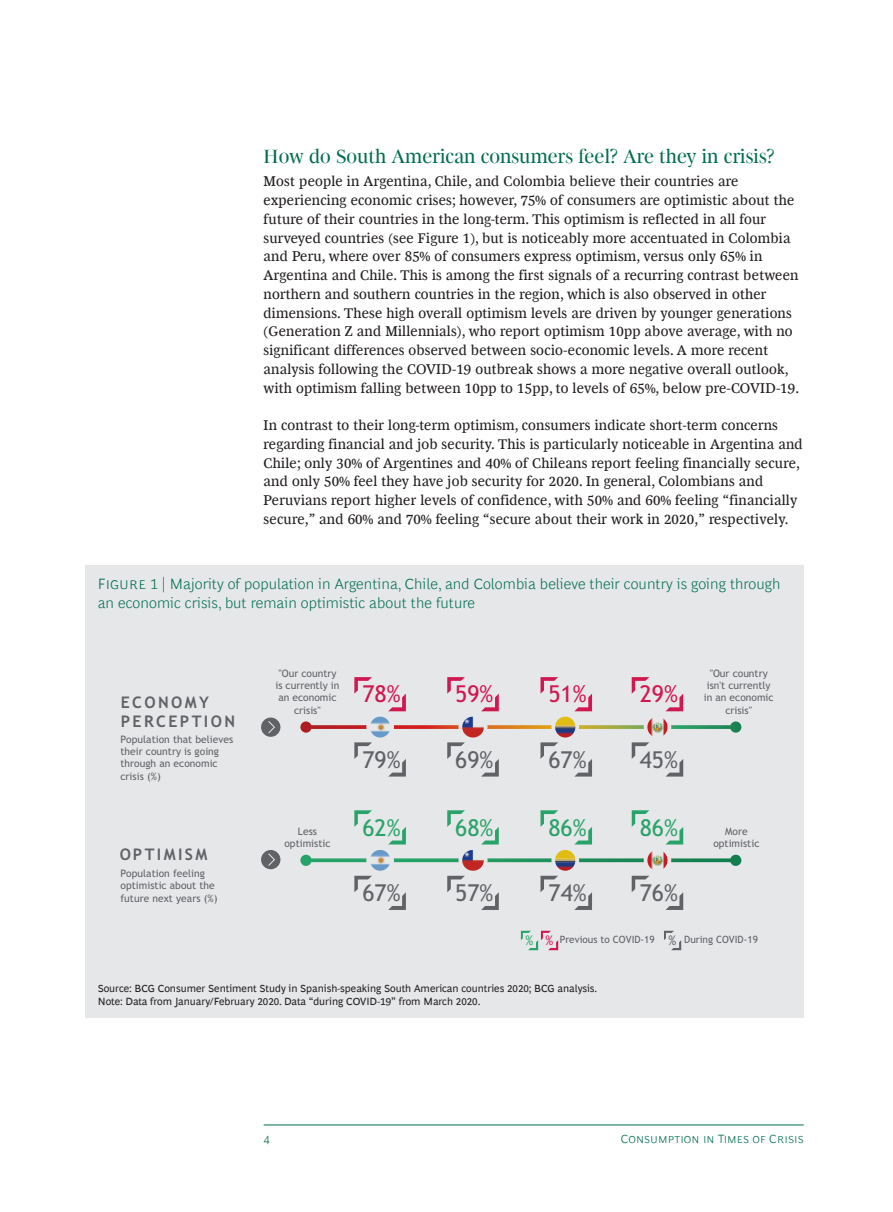
<style>
.page{position:relative;width:893px;height:1212px;background:#fff}
.page>*{position:absolute;margin:0;border:0;box-sizing:border-box;transform-origin:0 0}
.t1{font:23.25px "Trebuchet MS";color:#6c6d70}
.t2{font:23.25px "Trebuchet MS";color:#2db574}
.t3{font:23.25px "Trebuchet MS";color:#e71a58}
.t4{font:19.5px "Henderson BCG Serif Head";letter-spacing:.005em;color:#006e51}
.t5{font:700 16.05px/19.2px "Trebuchet MS";letter-spacing:.15em;color:#6c6d70}
.t6{font:300 15px/18.8px "Henderson BCG Sans";letter-spacing:.005em;color:#006e51}
.t7{font:14.25px/18.8px "Henderson BCG Serif";letter-spacing:.015em;color:#231f20}
.t8{font:13.2px "Trebuchet MS";color:#2db574}
.t9{font:13.2px "Trebuchet MS";color:#6c6d70}
.t10{font:300 12px "Henderson BCG Sans";color:#006e51}
.t11{font:10.5px/12.8px "Henderson BCG Sans";color:#231f20}
.t12{font:10.35px/12.3px "Trebuchet MS";letter-spacing:.005em;color:#6c6d70;text-align:center}
.t13{font:10.05px "Trebuchet MS";color:#6c6d70}
.s1{color:#e71a58}
</style>
<div class="page">
<hr style="left:264px;top:1125px;width:540px;height:1px;background:#006e51">
<div style="left:85px;top:566px;width:719px;height:452px;background:#e6e7e9"></div>
<svg style="left:261px;top:717px;width:19px;height:20px"></svg>
<svg style="left:268px;top:721px;width:7px;height:12px"></svg>
<div style="left:261px;top:850px;width:19px;height:19px;background:#616266;border-radius:50%"></div>
<svg style="left:268px;top:853px;width:7px;height:13px"></svg>
<svg style="left:664px;top:931px;width:17px;height:19px"></svg>
<svg style="left:521px;top:931px;width:37px;height:19px"></svg>
<svg style="left:300px;top:810px;width:441px;height:100px"></svg>
<svg style="left:300px;top:677px;width:441px;height:99px"></svg>
<h2 class="t4" style="left:264px;top:142px;width:513px">How do South American consumers feel? Are they in crisis?</h2>
<p class="t7" style="left:264px;top:171px;width:537px">Most people in Argentina, Chile, and Colombia believe their countries are experiencing economic crises; however, 75% of consumers are optimistic about the future of their countries in the long-term. This optimism is reflected in all four surveyed countries (see Figure 1), but is noticeably more accentuated in Colombia and Peru, where over 85% of consumers express optimism, versus only 65% in Argentina and Chile. This is among the first signals of a recurring contrast between northern and southern countries in the region, which is also observed in other dimensions. These high overall optimism levels are driven by younger generations (Generation Z and Millennials), who report optimism 10pp above average, with no significant differences observed between socio-economic levels. A more recent analysis following the COVID-19 outbreak shows a more negative overall outlook, with optimism falling between 10pp to 15pp, to levels of 65%, below pre-COVID-19.</p>
<p class="t7" style="left:264px;top:415px;width:540px">In contrast to their long-term optimism, consumers indicate short-term concerns regarding financial and job security. This is particularly noticeable in Argentina and Chile; only 30% of Argentines and 40% of Chileans report feeling financially secure, and only 50% feel they have job security for 2020. In general, Colombians and Peruvians report higher levels of confidence, with 50% and 60% feeling “financially secure,” and 60% and 70% feeling “secure about their work in 2020,” respectively.</p>
<p class="t6" style="left:98px;top:574px;width:684px">Figure 1 | Majority of population in Argentina, Chile, and Colombia believe their country is going through an economic crisis, but remain optimistic about the future</p>
<p class="t5" style="left:121px;top:693px;width:116px">ECONOMY<br>PERCEPTION</p>
<p class="t12" style="left:120px;top:733px;width:114px;text-align:left">Population that believes their country is going through an economic crisis (%)</p>
<p class="t5" style="left:119px;top:844px;width:89px">OPTIMISM</p>
<p class="t12" style="left:120px;top:867px;width:99px;text-align:left">Population feeling optimistic about the future next years (%)</p>
<p class="t12" style="left:275px;top:667px;width:66px">"Our country is currently in an economic crisis"</p>
<p class="t12" style="left:704px;top:667px;width:71px">"Our country isn't currently in an economic crisis"</p>
<h1 class="t3" style="left:362px;top:679px;width:40px">78%</h1>
<h1 class="t3" style="left:455px;top:679px;width:40px">59%</h1>
<h1 class="t3" style="left:548px;top:679px;width:40px">51%</h1>
<h1 class="t3" style="left:640px;top:679px;width:40px">29%</h1>
<h1 class="t1" style="left:362px;top:745px;width:40px">79%</h1>
<h1 class="t1" style="left:455px;top:745px;width:40px">69%</h1>
<h1 class="t1" style="left:548px;top:745px;width:40px">67%</h1>
<h1 class="t1" style="left:640px;top:745px;width:40px">45%</h1>
<h1 class="t2" style="left:362px;top:813px;width:40px">62%</h1>
<h1 class="t2" style="left:455px;top:813px;width:40px">68%</h1>
<h1 class="t2" style="left:548px;top:813px;width:40px">86%</h1>
<h1 class="t2" style="left:640px;top:813px;width:40px">86%</h1>
<p class="t12" style="left:284px;top:825px;width:48px">Less optimistic</p>
<p class="t12" style="left:713px;top:825px;width:48px">More optimistic</p>
<h1 class="t1" style="left:362px;top:878px;width:40px">67%</h1>
<h1 class="t1" style="left:455px;top:878px;width:40px">57%</h1>
<h1 class="t1" style="left:548px;top:878px;width:40px">74%</h1>
<h1 class="t1" style="left:640px;top:878px;width:40px">76%</h1>
<p class="t8" style="left:525px;top:932px;width:29px">% <span class="s1">%</span></p>
<p class="t9" style="left:668px;top:932px;width:9px">%</p>
<p class="t13" style="left:560px;top:933px;width:97px">Previous to COVID-19</p>
<p class="t13" style="left:684px;top:933px;width:75px">During COVID-19</p>
<p class="t11" style="left:98px;top:981px;width:501px">Source: BCG Consumer Sentiment Study in Spanish-speaking South American countries 2020; BCG analysis.<br>Note: Data from January/February 2020. Data “during COVID-19” from March 2020.</p>
<p class="t10" style="left:264px;top:1129px;width:8px">4</p>
<p class="t10" style="left:621px;top:1129px;width:184px">Consumption in Times of Crisis</p>
</div>
